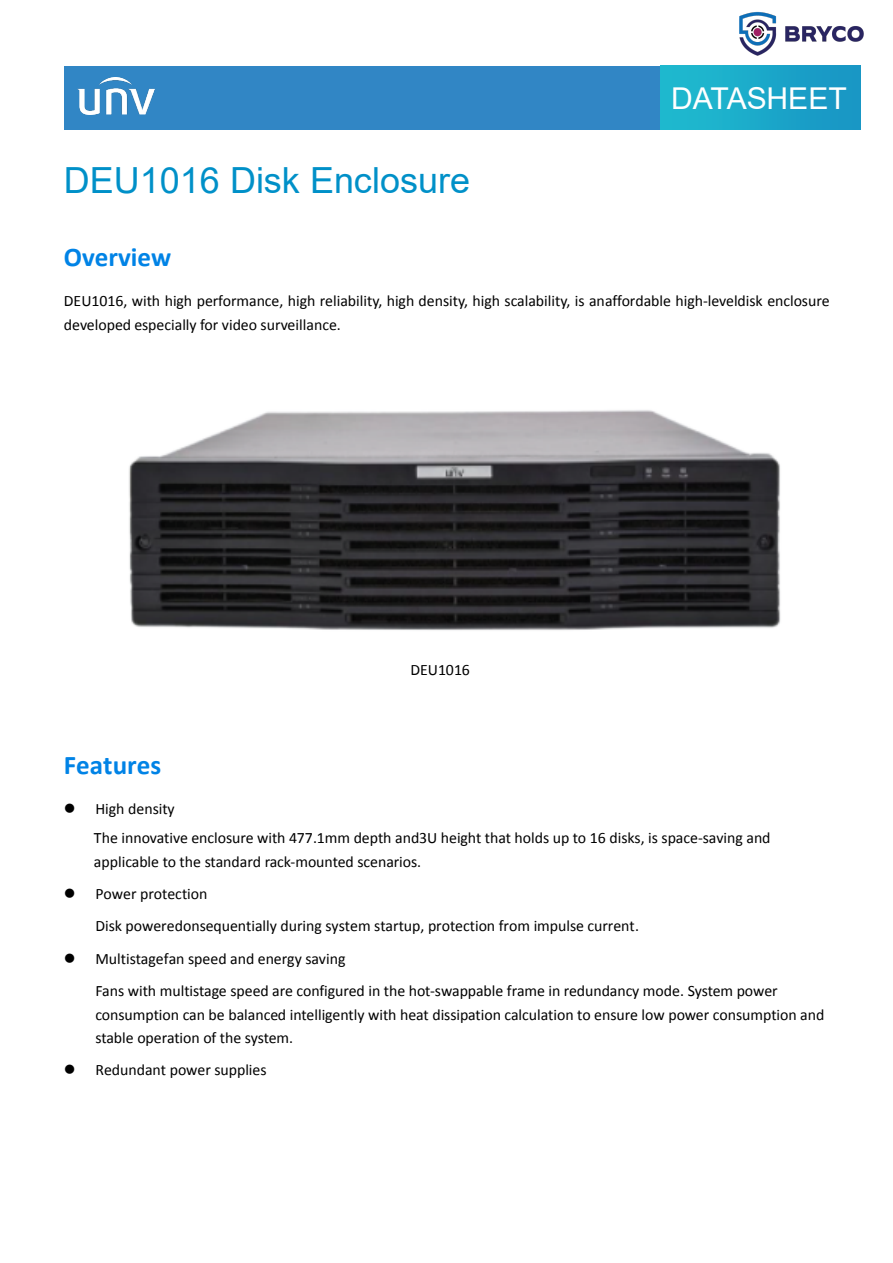
<style>
.page{position:relative;width:893px;height:1263px;background:#fff}
.page>*{position:absolute;margin:0;border:0;box-sizing:border-box;transform-origin:0 0}
.t1{font:36px "Arial";color:#0090c8}
.t2{font:30px "Arial";color:#fff}
.t3{font:700 27px "Calibri";color:#0083e6}
.t4{font:15.9px/23.4px "Calibri";letter-spacing:-.005em;color:#000}
</style>
<div class="page">
<div style="left:660px;top:66px;width:200px;height:64px;background:linear-gradient(to right,#1fbccf,#1895c4)"></div>
<div style="left:65px;top:66px;width:595px;height:64px;background:#3186c5"></div>
<img style="left:78px;top:77px;width:77px;height:38px">
<img style="left:129px;top:410px;width:652px;height:220px">
<img style="left:739px;top:11px;width:125px;height:45px">
<h1 class="t1" style="left:64px;top:155px;width:408px">DEU1016 Disk Enclosure</h1>
<h2 class="t2" style="left:671px;top:78px;width:177px">DATASHEET</h2>
<h3 class="t3" style="left:64px;top:240px;width:109px">Overview</h3>
<p class="t4" style="left:64px;top:289px;width:767px">DEU1016, with high performance, high reliability, high density, high scalability, is anaffordable high-leveldisk enclosure developed especially for video surveillance.</p>
<p class="t4" style="left:410px;top:658px;width:61px">DEU1016</p>
<h3 class="t3" style="left:64px;top:747px;width:99px">Features</h3>
<p class="t4" style="left:94px;top:794px;width:678px;line-height:29.5px;text-indent:-30px">● High density<br>The innovative enclosure with 477.1mm depth and3U height that holds up to 16 disks, is space-saving and</p>
<p class="t4" style="left:94px;top:850px;width:329px">applicable to the standard rack-mounted scenarios.</p>
<p class="t4" style="left:95px;top:877px;width:545px;line-height:32.4px;text-indent:-32px">● Power protection<br>Disk poweredonsequentially during system startup, protection from impulse current.</p>
<p class="t4" style="left:95px;top:942px;width:684px;line-height:32.7px;text-indent:-32px">● Multistagefan speed and energy saving<br>Fans with multistage speed are configured in the hot-swappable frame in redundancy mode. System power</p>
<p class="t4" style="left:95px;top:1003px;width:731px">consumption can be balanced intelligently with heat dissipation calculation to ensure low power consumption and stable operation of the system.</p>
<p class="t4" style="left:64px;top:1058px;width:204px">● Redundant power supplies</p>
</div>
